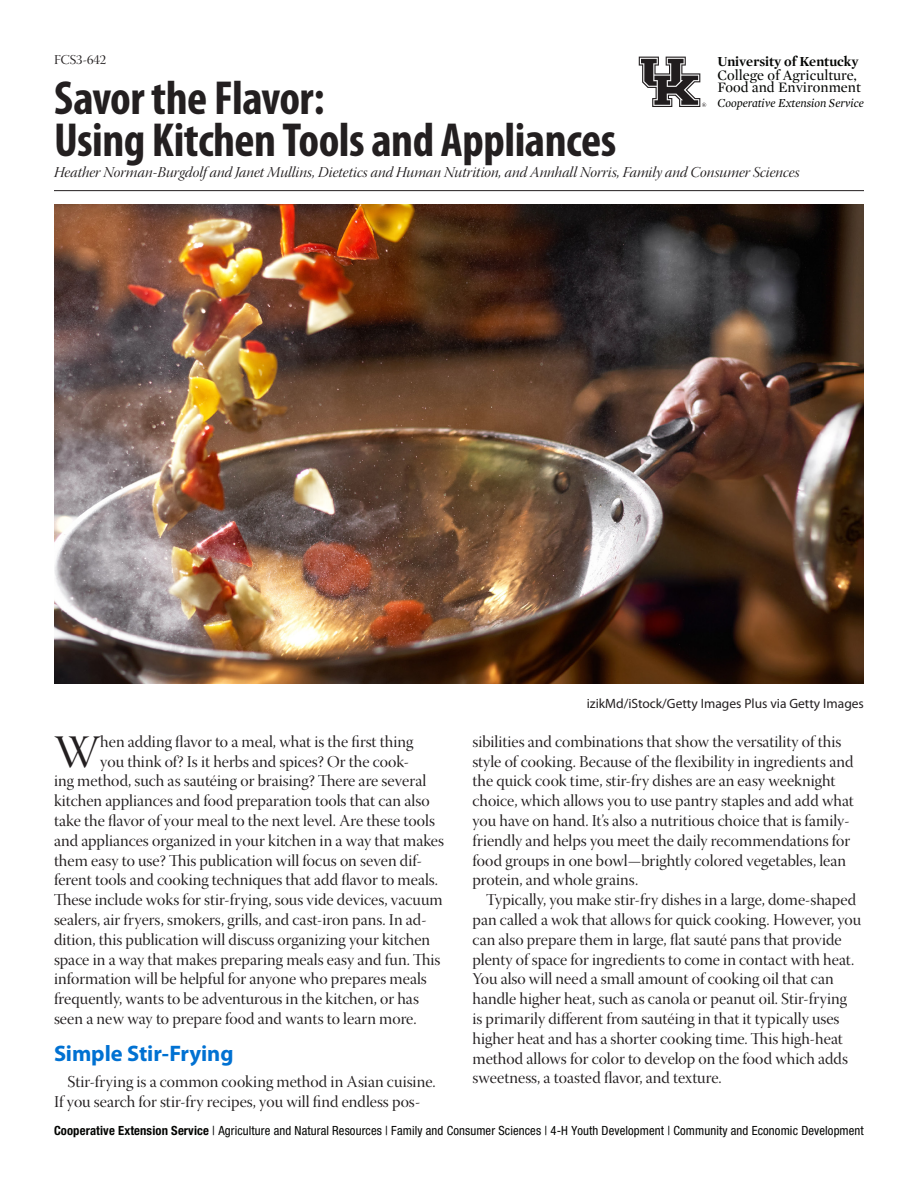
<style>
.page{position:relative;width:918px;height:1188px;background:#fff}
.page>*{position:absolute;margin:0;border:0;box-sizing:border-box;transform-origin:0 0}
.Author{font:700 condensed 48px "Myriad Pro";letter-spacing:-.01em;color:#231f20}
.drop_cap{font:46.5px "Warnock Pro Disp";color:#231f20}
._1{font:700 22.5px "Myriad Pro";letter-spacing:-.005em;color:#0071d2}
.body{font:16.5px/19.8px "Warnock Pro Disp";color:#231f20}
.drop_cap-2{font:16.5px "Warnock Pro Disp";color:#231f20}
.Author-2{font:15px "Warnock Pro It Disp";color:#231f20}
.t1{font:14.7px/12px "Mercury Display";color:#040503}
.t2{font:700 14.1px "Mercury Display";color:#040503}
.table__body{font:13.5px "Myriad Pro";color:#231f20}
.PubNumber{font:13.5px "Warnock Pro Disp";color:#231f20}
.t3{font:condensed 12.6px "Helvetica Neue LT Std";letter-spacing:.01em;color:#040503}
.t4{font:italic 12.45px "Mercury Display";color:#040503}
.s1{font-weight:700}
</style>
<div class="page">
<svg style="left:639px;top:57px;width:67px;height:50px"></svg>
<hr style="left:54px;top:190px;width:810px;height:1px;background:#231f20">
<img style="left:54px;top:205px;width:810px;height:478px">
<p class="PubNumber" style="left:54px;top:52px;width:54px">FCS3-642</p>
<p class="Author" style="left:54px;top:68px;width:272px">Savor the Flavor:</p>
<p class="t2" style="left:718px;top:51px;width:142px">University of Kentucky</p>
<p class="t1" style="left:718px;top:69px;width:145px">College of Agriculture,<br>Food and Environment</p>
<p class="t4" style="left:718px;top:94px;width:148px">Cooperative Extension Service</p>
<p class="Author" style="left:54px;top:110px;width:564px">Using Kitchen Tools and Appliances</p>
<p class="Author-2" style="left:54px;top:164px;width:747px">Heather Norman-Burgdolf and Janet Mullins, Dietetics and Human Nutrition, and Annhall Norris, Family and Consumer Sciences</p>
<p class="drop_cap" style="left:54px;top:726px;width:48px">W</p>
<p class="drop_cap-2" style="left:100px;top:732px;width:315px">hen adding flavor to a meal, what is the first thing</p>
<p class="drop_cap-2" style="left:100px;top:752px;width:310px">you think of? Is it herbs and spices? Or the cook-</p>
<p class="drop_cap-2" style="left:54px;top:772px;width:374px">ing method, such as sautéing or braising? There are several</p>
<p class="drop_cap-2" style="left:54px;top:792px;width:377px">kitchen appliances and food preparation tools that can also</p>
<p class="drop_cap-2" style="left:54px;top:812px;width:382px">take the flavor of your meal to the next level. Are these tools</p>
<p class="drop_cap-2" style="left:54px;top:831px;width:392px">and appliances organized in your kitchen in a way that makes</p>
<p class="drop_cap-2" style="left:54px;top:851px;width:370px">them easy to use? This publication will focus on seven dif-</p>
<p class="drop_cap-2" style="left:54px;top:871px;width:386px">ferent tools and cooking techniques that add flavor to meals.</p>
<p class="drop_cap-2" style="left:54px;top:891px;width:390px">These include woks for stir-frying, sous vide devices, vacuum</p>
<p class="drop_cap-2" style="left:54px;top:911px;width:374px">sealers, air fryers, smokers, grills, and cast-iron pans. In ad-</p>
<p class="drop_cap-2" style="left:54px;top:930px;width:378px">dition, this publication will discuss organizing your kitchen</p>
<p class="drop_cap-2" style="left:54px;top:950px;width:388px">space in a way that makes preparing meals easy and fun. This</p>
<p class="drop_cap-2" style="left:54px;top:970px;width:374px">information will be helpful for anyone who prepares meals</p>
<p class="drop_cap-2" style="left:54px;top:990px;width:367px">frequently, wants to be adventurous in the kitchen, or has</p>
<p class="drop_cap-2" style="left:54px;top:1010px;width:364px">seen a new way to prepare food and wants to learn more.</p>
<p class="_1" style="left:54px;top:1039px;width:181px">Simple Stir-Frying</p>
<p class="body" style="left:54px;top:1074px;width:383px;text-indent:14px">Stir-frying is a common cooking method in Asian cuisine.<br>If you search for stir-fry recipes, you will find endless pos-</p>
<p class="table__body" style="left:587px;top:695px;width:279px">izikMd/iStock/Getty Images Plus via Getty Images</p>
<p class="body" style="left:472px;top:733px;width:383px">sibilities and combinations that show the versatility of this style of cooking. Because of the flexibility in ingredients and the quick cook time, stir-fry dishes are an easy weeknight choice, which allows you to use pantry staples and add what you have on hand. It’s also a nutritious choice that is family&shy;friendly and helps you meet the daily recommendations for food groups in one bowl—brightly colored vegetables, lean protein, and whole grains.</p>
<p class="body" style="left:472px;top:892px;width:390px;text-indent:14px">Typically, you make stir-fry dishes in a large, dome-shaped pan called a wok that allows for quick cooking. However, you can also prepare them in large, flat sauté pans that provide plenty of space for ingredients to come in contact with heat.<br>You also will need a small amount of cooking oil that can handle higher heat, such as canola or peanut oil. Stir-frying<br>is primarily different from sautéing in that it typically uses higher heat and has a shorter cooking time. This high-heat method allows for color to develop on the food which adds sweetness, a toasted flavor, and texture.</p>
<p class="t3" style="left:54px;top:1123px;width:811px"><span class="s1">Cooperative Extension Service</span> | Agriculture and Natural Resources | Family and Consumer Sciences | 4-H Youth Development | Community and Economic Development</p>
</div>
